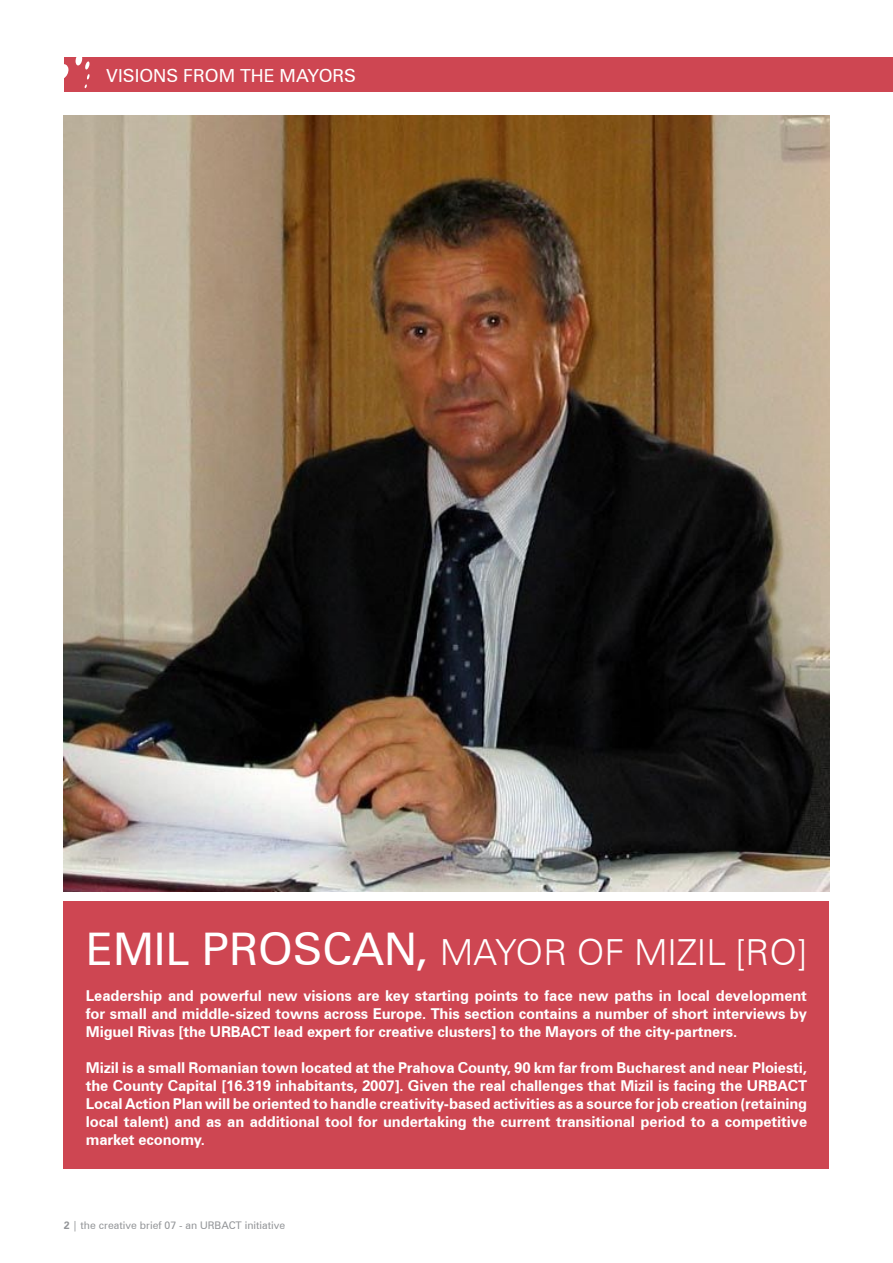
<style>
.page{position:relative;width:893px;height:1263px;background:#fff}
.page>*{position:absolute;margin:0;border:0;box-sizing:border-box;transform-origin:0 0}
.t1{font:300 36px "Zurich BT";color:#fff}
.t2{font:18px "Zurich BT";color:#fff}
.t3{font:700 15px/18px "Zurich BT";letter-spacing:-.01em;color:#fff;text-align:justify}
.t4{font:10.5px "Zurich BT";color:#939598}
.s1{font-weight:400;font-size:45px}
</style>
<div class="page">
<img style="left:64px;top:116px;width:765px;height:775px">
<div style="left:64px;top:901px;width:765px;height:268px;background:#ce4652"></div>
<div style="left:64px;top:57px;width:829px;height:34px;background:#ce4652"></div>
<svg style="left:63px;top:91px;width:5px;height:28px"></svg>
<svg style="left:64px;top:64px;width:5px;height:14px"></svg>
<svg style="left:75px;top:57px;width:15px;height:35px"></svg>
<p class="t2" style="left:106px;top:64px;width:251px">VISIONS FROM THE MAYORS</p>
<h1 class="t1" style="left:86px;top:930px;width:723px"><span class="s1">EMIL PROSCAN,</span> MAYOR OF MIZIL [RO]</h1>
<p class="t3" style="left:86px;top:986px;width:723px">Leadership and powerful new visions are key starting points to face new paths in local development for small and middle-sized towns across Europe. This section contains a number of short interviews by Miguel Rivas [the URBACT lead expert for creative clusters] to the Mayors of the city-partners.</p>
<p class="t3" style="left:86px;top:1058px;width:723px">Mizil is a small Romanian town located at the Prahova County, 90 km far from Bucharest and near Ploiesti, the County Capital [1 6.31 9 inhabitants, 2007]. Given the real challenges that Mizil is facing the URBACT Local Action Plan will be oriented to handle creativity-based activities as a source for job creation (retaining local talent) and as an additional tool for undertaking the current transitional period to a competitive market economy.</p>
<p class="t4" style="left:72px;top:1219px;width:214px">| the creative brief 07 - an URBACT initiative</p>
</div>
